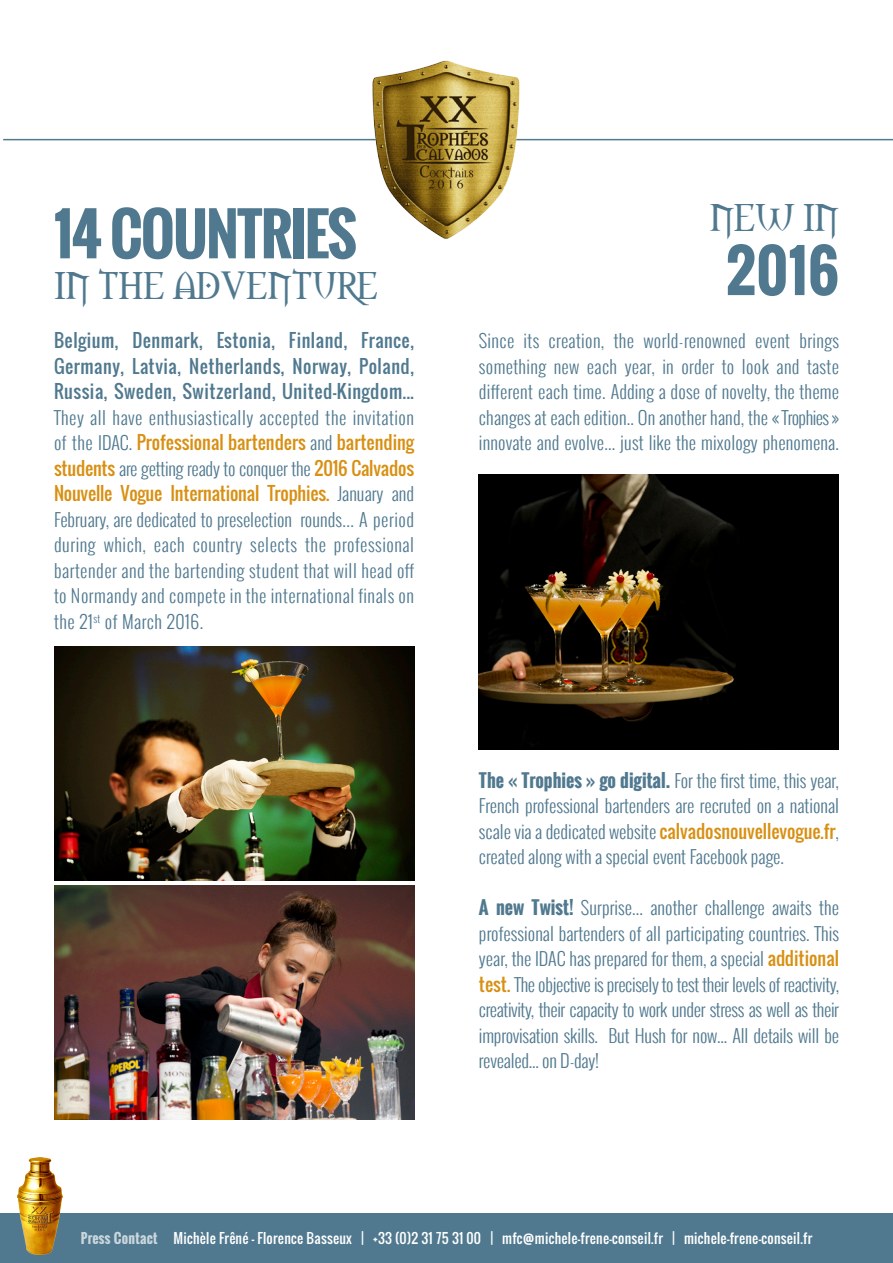
<style>
.page{position:relative;width:893px;height:1263px;background:#fff}
.page>*{position:absolute;margin:0;border:0;box-sizing:border-box;transform-origin:0 0}
.t1{font:700 57px "Oswald";letter-spacing:-.03em;color:#50798f}
.t2{font:36px "Morpheus";color:#50798f}
.t3{font:300 18px/25.5px "Oswald";color:#50798f;text-align:justify}
.t4{font:13.5px "Oswald";letter-spacing:.02em;color:#fff}
.s1{font-weight:400}
.s2{font-weight:400;color:#d89013}
.s3{font-weight:700}
</style>
<div class="page">
<div style="left:0;top:1213px;width:893px;height:50px;background:#50798f"></div>
<img style="left:18px;top:1157px;width:44px;height:97px">
<hr style="left:3px;top:139px;width:890px;height:1px;background:#50798f">
<img style="left:54px;top:885px;width:360px;height:234px">
<img style="left:54px;top:646px;width:360px;height:234px">
<img style="left:479px;top:475px;width:360px;height:274px">
<img style="left:355px;top:60px;width:183px;height:179px">
<p class="t1" style="left:54px;top:191px;width:304px">14 COUNTRIES</p>
<p class="t2" style="left:54px;top:259px;width:325px">IN THE ADVENTURE</p>
<p class="t3" style="left:54px;top:328px;width:362px"><span class="s1">Belgium, Denmark, Estonia, Finland, France, Germany, Latvia, Netherlands, Norway, Poland, Russia, Sweden, Switzerland, United-Kingdom...<br></span>They all have enthusiastically accepted the invitation of the IDAC. <span class="s2">Professional bartenders</span> and <span class="s2">bartending students</span> are getting ready to conquer the <span class="s2">2016 Calvados Nouvelle Vogue International Trophies.</span> January and February, are dedicated to preselection rounds... A period during which, each country selects the professional bartender and the bartending student that will head off to Normandy and compete in the international finals on the 21<sup>st</sup> of March 2016.</p>
<p class="t2" style="left:710px;top:190px;width:131px">NEW IN</p>
<p class="t1" style="left:726px;top:228px;width:114px">2016</p>
<p class="t3" style="left:479px;top:328px;width:362px">Since its creation, the world-renowned event brings something new each year, in order to look and taste different each time. Adding a dose of novelty, the theme changes at each edition.. On another hand, the « Trophies » innovate and evolve... just like the mixology phenomena.</p>
<p class="t3" style="left:479px;top:768px;width:362px"><span class="s3">The « Trophies » go digital.</span> For the first time, this year, French professional bartenders are recruted on a national scale via a dedicated website <span class="s2">calvadosnouvellevogue.fr</span>, created along with a special event Facebook page.</p>
<p class="t3" style="left:479px;top:895px;width:362px"><span class="s3">A new Twist!</span> Surprise... another challenge awaits the professional bartenders of all participating countries. This year, the IDAC has prepared for them, a special <span class="s2">additional test.</span> The objective is precisely to test their levels of reactivity, creativity, their capacity to work under stress as well as their improvisation skills. But Hush for now... All details will be revealed... on D-day!</p>
<p class="t4" style="left:81px;top:1228px;width:733px"><span class="s3">Press Contact</span> Michèle Frêné - Florence Basseux | +33 (0)2 31 75 31 00 | mfc@michele-frene-conseil.fr | michele-frene-conseil.fr</p>
</div>
